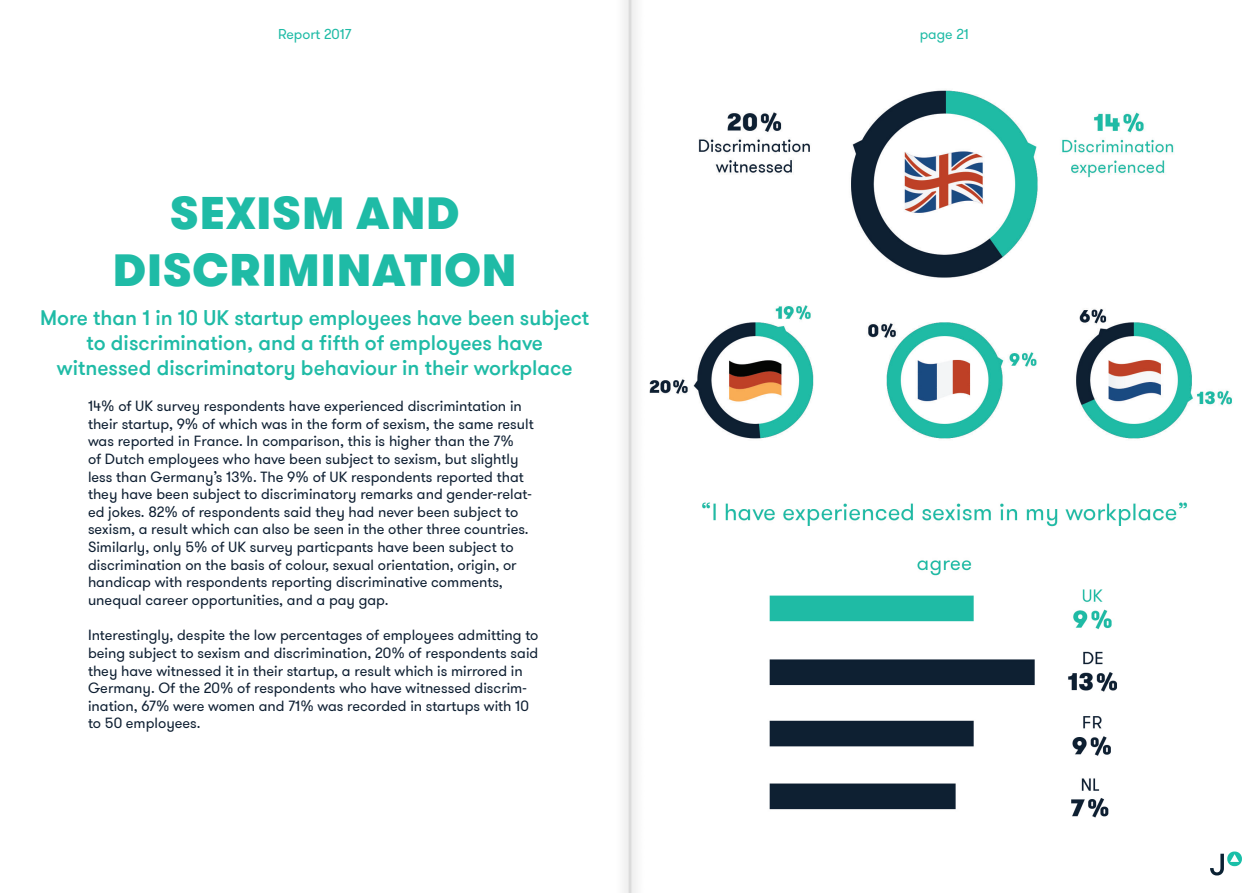
<style>
.page{position:relative;width:1259px;height:893px;background:#fff}
.page>*{position:absolute;margin:0;border:0;box-sizing:border-box;transform-origin:0 0}
.t1{font:900 45px "GT Walsheim";letter-spacing:.02em;color:#1fbba6}
.t2{font:500 21px "GT Walsheim";color:#1fbba6}
.t3{font:14.7px/17.7px "GT Walsheim";color:#0e1f32}
.t4{font:14.25px "GT Walsheim";color:#1fbba6}
</style>
<div class="page">
<img style="left:649px;top:90px;width:583px;height:349px">
<img style="left:702px;top:502px;width:518px;height:374px">
<svg style="left:1210px;top:851px;width:32px;height:24px"></svg>
<img style="left:624px;top:0;width:12px;height:893px">
<p class="t4" style="left:278px;top:26px;width:75px">Report 2017</p>
<p class="t1" style="left:170px;top:183px;width:291px">SEXISM AND</p>
<p class="t1" style="left:113px;top:240px;width:405px">DISCRIMINATION</p>
<p class="t2" style="left:40px;top:304px;width:551px">More than 1 in 10 UK startup employees have been subject</p>
<p class="t2" style="left:86px;top:329px;width:458px">to discrimination, and a fifth of employees have</p>
<p class="t2" style="left:57px;top:354px;width:517px">witnessed discriminatory behaviour in their workplace</p>
<p class="t3" style="left:88px;top:397px;width:447px">14% of UK survey respondents have experienced discrimintation in their startup, 9% of which was in the form of sexism, the same result was reported in France. In comparison, this is higher than the 7%<br>of Dutch employees who have been subject to sexism, but slightly less than Germany’s 13%. The 9% of UK respondents reported that they have been subject to discriminatory remarks and gender-relat&shy;ed jokes. 82% of respondents said they had never been subject to sexism, a result which can also be seen in the other three countries.<br>Similarly, only 5% of UK survey particpants have been subject to discrimination on the basis of colour, sexual orientation, origin, or handicap with respondents reporting discriminative comments,</p>
<p class="t3" style="left:88px;top:591px;width:302px">unequal career opportunities, and a pay gap.</p>
<p class="t3" style="left:88px;top:627px;width:452px">Interestingly, despite the low percentages of employees admitting to being subject to sexism and discrimination, 20% of respondents said they have witnessed it in their startup, a result which is mirrored in Germany. Of the 20% of respondents who have witnessed discrim&shy;ination, 67% were women and 71% was recorded in startups with 10 to 50 employees.</p>
<p class="t4" style="left:919px;top:26px;width:51px">page 21</p>
</div>
